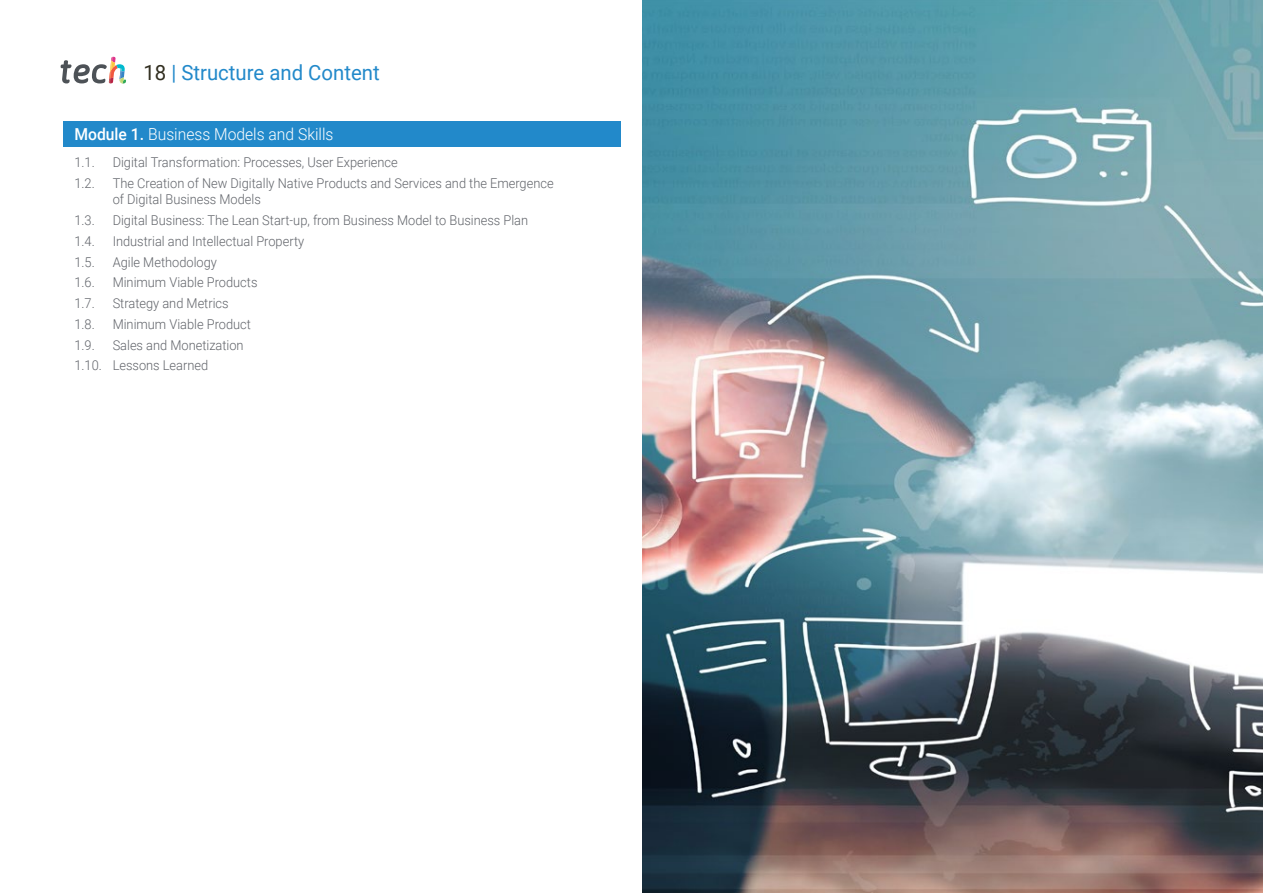
<style>
.page{position:relative;width:1263px;height:893px;background:#fff}
.page>*{position:absolute;margin:0;border:0;box-sizing:border-box;transform-origin:0 0}
.t1{font:21px "Roboto";color:#2289ca}
.t2{font:300 16.5px "Roboto";color:#fff;scale:.95 1}
.t3{font:300 13.5px/16.5px "Roboto";color:#61646a;scale:.95 1}
.s1{color:#312e20}
.s2{font-weight:500}
</style>
<div class="page">
<img style="left:642px;top:0;width:621px;height:893px">
<div style="left:63px;top:121px;width:558px;height:25px;background:#2289ca"></div>
<svg style="left:61px;top:57px;width:65px;height:27px"></svg>
<h1 class="t1" style="left:144px;top:57px;width:238px"><span class="s1">18</span> | Structure and Content</h1>
<p class="t2" style="left:74px;top:123px;width:274px"><span class="s2">Module 1.</span> Business Models and Skills</p>
<p class="t3" style="left:74px;top:154px;width:23px">1.1.</p>
<p class="t3" style="left:113px;top:154px;width:302px">Digital Transformation: Processes, User Experience</p>
<p class="t3" style="left:74px;top:174px;width:23px">1.2.</p>
<p class="t3" style="left:113px;top:174px;width:466px">The Creation of New Digitally Native Products and Services and the Emergence of Digital Business Models</p>
<p class="t3" style="left:74px;top:212px;width:23px">1.3.</p>
<p class="t3" style="left:113px;top:212px;width:439px">Digital Business: The Lean Start-up, from Business Model to Business Plan</p>
<p class="t3" style="left:74px;top:232px;width:23px">1.4.</p>
<p class="t3" style="left:113px;top:232px;width:203px">Industrial and Intellectual Property</p>
<p class="t3" style="left:74px;top:253px;width:23px">1.5.</p>
<p class="t3" style="left:113px;top:253px;width:111px">Agile Methodology</p>
<p class="t3" style="left:74px;top:274px;width:23px">1.6.</p>
<p class="t3" style="left:113px;top:274px;width:154px">Minimum Viable Products</p>
<p class="t3" style="left:74px;top:295px;width:23px">1.7.</p>
<p class="t3" style="left:113px;top:295px;width:124px">Strategy and Metrics</p>
<p class="t3" style="left:74px;top:315px;width:23px">1.8.</p>
<p class="t3" style="left:113px;top:315px;width:147px">Minimum Viable Product</p>
<p class="t3" style="left:74px;top:336px;width:23px">1.9.</p>
<p class="t3" style="left:74px;top:334px;width:180px;line-height:20.7px;text-indent:38px">Sales and Monetization<br>1.10. Lessons Learned</p>
</div>
